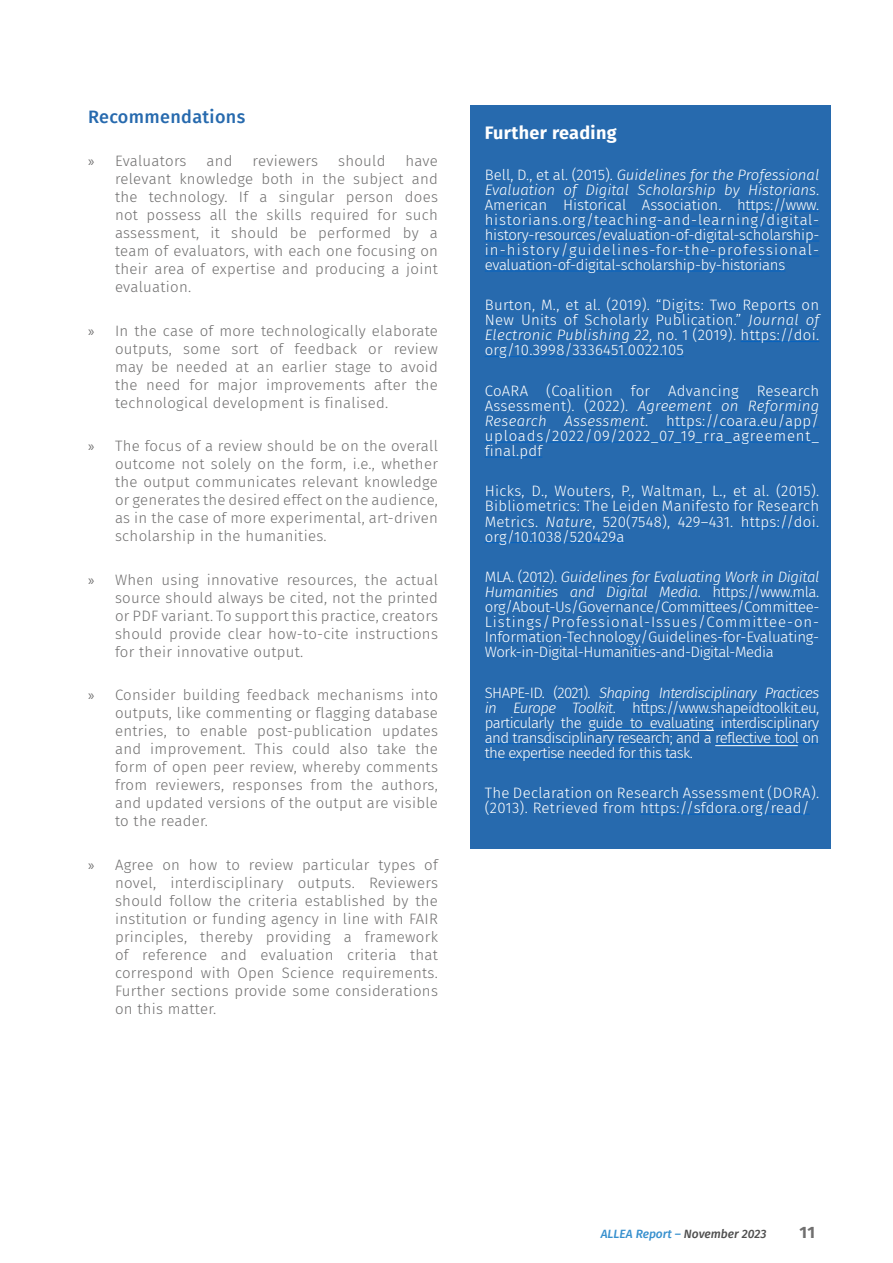
<style>
.page{position:relative;width:893px;height:1263px;background:#fff}
.page>*{position:absolute;margin:0;border:0;box-sizing:border-box;transform-origin:0 0}
.t1{font:500 18px "Fira Sans";letter-spacing:.02em;color:#276aae}
.t2{font:700 18px "Fira Sans";letter-spacing:.02em;color:#fff}
.t3{font:700 16.5px "Fira Sans";color:#706f6f}
.t4{font:300 15px/18px "Fira Sans";letter-spacing:.02em;color:#706f6f;text-align:justify}
.t5{font:300 15px/15px "Fira Sans";letter-spacing:.01em;color:#fff;text-align:justify}
.t6{font:italic 500 12px "Fira Sans";color:#3790ce}
.s1{font-family:"Myriad Pro";font-weight:400}
.s2{font-style:italic}
.s3{color:#4f4f4f}
</style>
<div class="page">
<div style="left:471px;top:106px;width:360px;height:743px;background:#276aae"></div>
<hr style="left:737px;top:211px;width:82px;height:1px;background:#0563c1">
<hr style="left:485px;top:226px;width:334px;height:1px;background:#0563c1">
<hr style="left:485px;top:241px;width:334px;height:1px;background:#0563c1">
<hr style="left:485px;top:256px;width:334px;height:1px;background:#0563c1">
<hr style="left:485px;top:271px;width:300px;height:1px;background:#0563c1">
<hr style="left:741px;top:341px;width:78px;height:1px;background:#0563c1">
<hr style="left:485px;top:356px;width:199px;height:1px;background:#0563c1">
<hr style="left:666px;top:427px;width:153px;height:1px;background:#0563c1">
<hr style="left:485px;top:442px;width:334px;height:1px;background:#0563c1">
<hr style="left:485px;top:457px;width:57px;height:1px;background:#0563c1">
<hr style="left:741px;top:527px;width:78px;height:1px;background:#0563c1">
<hr style="left:485px;top:542px;width:139px;height:1px;background:#0563c1">
<hr style="left:632px;top:713px;width:184px;height:1px;background:#0563c1">
<hr style="left:589px;top:728px;width:230px;height:1px;background:#0563c1">
<hr style="left:485px;top:743px;width:185px;height:1px;background:#0563c1">
<hr style="left:715px;top:743px;width:104px;height:1px;background:#0563c1">
<hr style="left:485px;top:758px;width:205px;height:1px;background:#0563c1">
<hr style="left:640px;top:814px;width:170px;height:1px;background:#0563c1">
<hr style="left:715px;top:745px;width:83px;height:1px;background:#fff">
<hr style="left:603px;top:730px;width:111px;height:1px;background:#fff">
<p class="t1" style="left:88px;top:102px;width:159px">Recommendations</p>
<p class="t4" style="left:88px;top:152px;width:100px"><span class="s1">»</span> Evaluators</p>
<p class="t4" style="left:207px;top:152px;width:28px">and</p>
<p class="t4" style="left:253px;top:152px;width:67px">reviewers</p>
<p class="t4" style="left:338px;top:152px;width:49px">should</p>
<p class="t4" style="left:115px;top:152px;width:324px;text-indent:290px">have relevant knowledge both in the subject and the technology. If a singular person does not possess all the skills required for such assessment, it should be performed by a team of evaluators, with each one focusing on their area of expertise and producing a joint evaluation.</p>
<p class="t4" style="left:115px;top:321px;width:324px;text-indent:-27px"><span class="s1">»</span> In the case of more technologically elaborate outputs, some sort of feedback or review may be needed at an earlier stage to avoid the need for major improvements after the technological development is finalised.</p>
<p class="t4" style="left:115px;top:437px;width:324px;text-indent:-27px"><span class="s1">»</span> The focus of a review should be on the overall outcome not solely on the form, i.e., whether the output communicates relevant knowledge or generates the desired effect on the audience, as in the case of more experimental, art-driven scholarship in the humanities.</p>
<p class="t4" style="left:115px;top:570px;width:324px;text-indent:-27px"><span class="s1">»</span> When using innovative resources, the actual source should always be cited, not the printed or PDF variant. To support this practice, creators should provide clear how-to-cite instructions for their innovative output.</p>
<p class="t4" style="left:115px;top:686px;width:324px;text-indent:-27px"><span class="s1">»</span> Consider building feedback mechanisms into outputs, like commenting or flagging database entries, to enable post-publication updates and improvement. This could also take the form of open peer review, whereby comments from reviewers, responses from the authors, and updated versions of the output are visible to the reader.</p>
<p class="t4" style="left:115px;top:855px;width:324px;text-indent:-27px"><span class="s1">»</span> Agree on how to review particular types of novel, interdisciplinary outputs. Reviewers should follow the criteria established by the institution or funding agency in line with FAIR principles, thereby providing a framework of reference and evaluation criteria that correspond with Open Science requirements.<br>Further sections provide some considerations on this matter.</p>
<p class="t2" style="left:485px;top:118px;width:133px">Further reading</p>
<p class="t5" style="left:485px;top:167px;width:336px">Bell, D., et al. (2015). <span class="s2">Guidelines for the Professional Evaluation of Digital Scholarship by Historians</span>.<br>American Historical Association. https://www. historians.org/teaching-and-learning/digital&shy;history-resources/evaluation-of-digital-scholarship&shy;in-history/guidelines-for-the-professional&shy;evaluation-of-digital-scholarship-by-historians</p>
<p class="t5" style="left:485px;top:298px;width:336px">Burton, M., et al. (2019). “Digits: Two Reports on New Units of Scholarly Publication.” <span class="s2">Journal of Electronic Publishing 22</span>, no. 1 (2019). https://doi. org/10.3998/3336451.0022.105</p>
<p class="t5" style="left:485px;top:383px;width:336px">CoARA (Coalition for Advancing Research Assessment). (2022). <span class="s2">Agreement on Reforming Research Assessment</span>. https://coara.eu/app/ uploads/2022/09/2022_07_19_rra_agreement_ final.pdf</p>
<p class="t5" style="left:485px;top:484px;width:336px">Hicks, D., Wouters, P., Waltman, L., et al. (2015).<br>Bibliometrics: The Leiden Manifesto for Research Metrics. <span class="s2">Nature</span>, 520(7548), 429–431. https://doi. org/10.1038/520429a</p>
<p class="t5" style="left:485px;top:569px;width:336px">MLA. (2012). <span class="s2">Guidelines for Evaluating Work in Digital Humanities and Digital Media</span>. https://www.mla. org/About-Us/Governance/Committees/Committee-Listings/Professional-Issues/Committee-on-Information-Technology/Guidelines-for-Evaluating-Work-in-Digital-Humanities-and-Digital-Media</p>
<p class="t5" style="left:485px;top:685px;width:336px">SHAPE-ID. (2021). <span class="s2">Shaping Interdisciplinary Practices in Europe Toolkit</span>. https://www.shapeidtoolkit.eu, particularly the guide to evaluating interdisciplinary and transdisciplinary research; and a reflective tool on the expertise needed for this task.</p>
<p class="t5" style="left:485px;top:785px;width:336px">The Declaration on Research Assessment (DORA). (2013). Retrieved from https://sfdora.org/read/</p>
<p class="t6" style="left:601px;top:1224px;width:167px">ALLEA Report – <span class="s3">November 2023</span></p>
<p class="t3" style="left:800px;top:1218px;width:17px">11</p>
</div>
